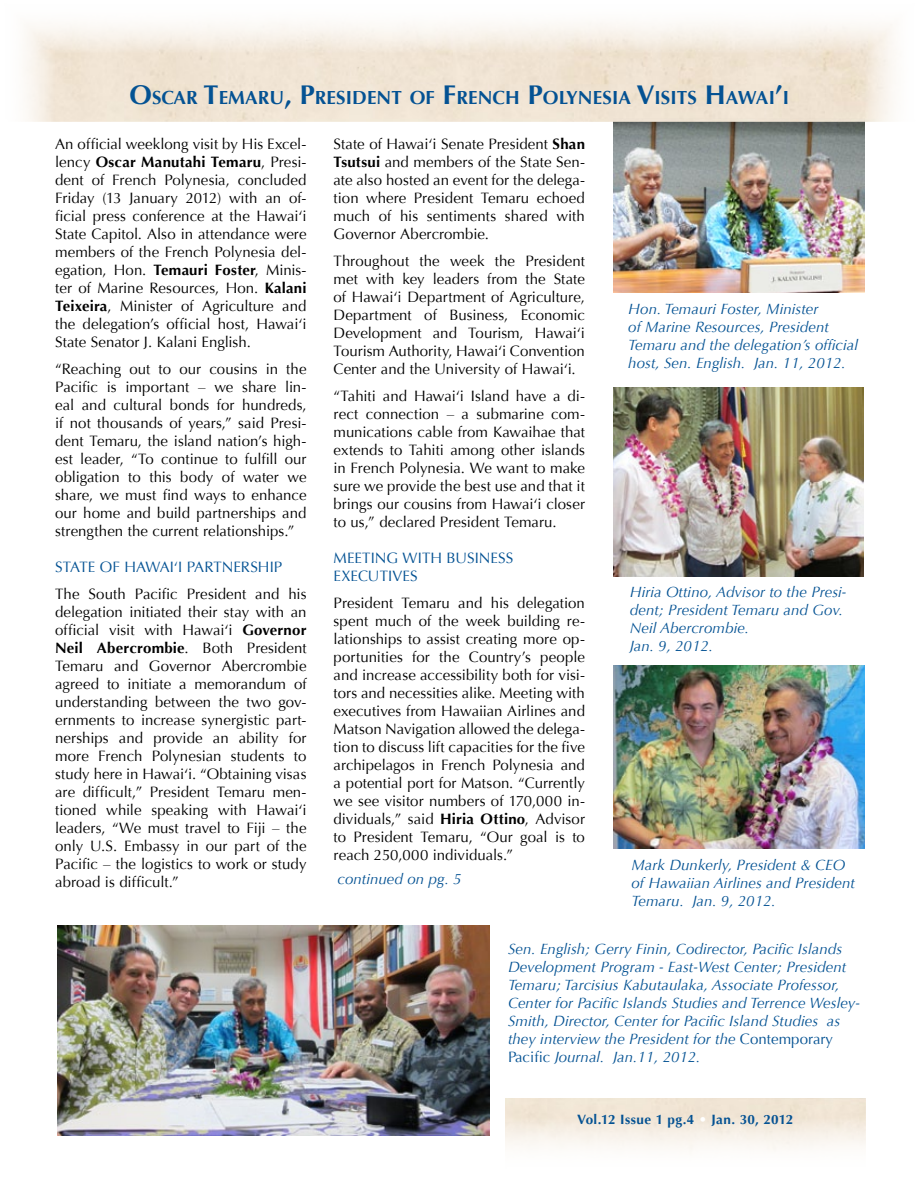
<style>
.page{position:relative;width:918px;height:1188px;background:#fff}
.page>*{position:absolute;margin:0;border:0;box-sizing:border-box;transform-origin:0 0}
.t1{font:700 18.9px "Optima";letter-spacing:.005em;color:#045293}
.t2{font:15px/18px "Optima";color:#000;text-align:justify}
.t3{font:italic 15px/18px "Optima";letter-spacing:.005em;color:#045293}
.t4{font:15px/18px "Optima";letter-spacing:.005em;color:#045293}
.t5{font:700 13.5px "Optima";letter-spacing:.03em;color:#045293}
.s1{font-size:27px}
.s2{font-weight:700}
.s3{font-style:normal}
.s4{color:#fff}
</style>
<div class="page">
<img style="left:613px;top:665px;width:252px;height:184px">
<img style="left:613px;top:122px;width:251px;height:170px">
<img style="left:613px;top:388px;width:251px;height:189px">
<img style="left:58px;top:925px;width:432px;height:210px">
<p class="t1" style="left:129px;top:86px;width:658px"><span class="s1">O</span>SCAR <span class="s1">T</span>EMARU<span class="s1">, P</span>RESI DENT OF <span class="s1">F</span> RENCH <span class="s1">P</span>OLYNESIA <span class="s1">V</span>ISITS <span class="s1">H</span>AWAI <span class="s1">’</span>I</p>
<p class="t2" style="left:55px;top:135px;width:253px">An official weeklong visit by His Excel&shy;lency <span class="s2">Oscar Manutahi Temaru</span>, Presi&shy;dent of French Polynesia, concluded Friday (13 January 2012) with an of&shy;ficial press conference at the Hawai‘i State Capitol. Also in attendance were members of the French Polynesia del&shy;egation, Hon. <span class="s2">Temauri Foster</span>, Minis&shy;ter of Marine Resources, Hon. <span class="s2">Kalani Teixeira</span>, Minister of Agriculture and the delegation’s official host, Hawai‘i State Senator J. Kalani English.</p>
<p class="t2" style="left:55px;top:360px;width:253px">“Reaching out to our cousins in the Pacific is important – we share lin&shy;eal and cultural bonds for hundreds, if not thousands of years,” said Presi&shy;dent Temaru, the island nation’s high&shy;est leader, “To continue to fulfill our obligation to this body of water we share, we must find ways to enhance our home and build partnerships and strengthen the current relationships.”</p>
<p class="t4" style="left:55px;top:558px;width:229px">STATE OF HAWAI‘I PARTNERSHIP</p>
<p class="t2" style="left:55px;top:585px;width:253px">The South Pacific President and his delegation initiated their stay with an official visit with Hawai‘i <span class="s2">Governor Neil Abercrombie</span>. Both President Temaru and Governor Abercrombie agreed to initiate a memorandum of understanding between the two gov&shy;ernments to increase synergistic part&shy;nerships and provide an ability for more French Polynesian students to study here in Hawai‘i. “Obtaining visas are difficult,” President Temaru men&shy;tioned while speaking with Hawai‘i leaders, “We must travel to Fiji – the only U.S. Embassy in our part of the Pacific – the logistics to work or study abroad is difficult.”</p>
<p class="t2" style="left:334px;top:135px;width:253px">State of Hawai‘i Senate President <span class="s2">Shan Tsutsui</span> and members of the State Sen&shy;ate also hosted an event for the delega&shy;tion where President Temaru echoed much of his sentiments shared with Governor Abercrombie.</p>
<p class="t2" style="left:334px;top:252px;width:253px">Throughout the week the President met with key leaders from the State of Hawai‘i Department of Agriculture, Department of Business, Economic Development and Tourism, Hawai‘i Tourism Authority, Hawai‘i Convention Center and the University of Hawai‘i.</p>
<p class="t2" style="left:334px;top:387px;width:253px">“Tahiti and Hawai‘i Island have a di&shy;rect connection – a submarine com&shy;munications cable from Kawaihae that extends to Tahiti among other islands in French Polynesia. We want to make sure we provide the best use and that it brings our cousins from Hawai‘i closer to us,” declared President Temaru.</p>
<p class="t4" style="left:334px;top:549px;width:181px">MEETING WITH BUSINESS<br>EXECUTIVES</p>
<p class="t2" style="left:334px;top:594px;width:253px">President Temaru and his delegation spent much of the week building re&shy;lationships to assist creating more op&shy;portunities for the Country’s people and increase accessibility both for visi&shy;tors and necessities alike. Meeting with executives from Hawaiian Airlines and Matson Navigation allowed the delega&shy;tion to discuss lift capacities for the five archipelagos in French Polynesia and a potential port for Matson. “Currently we see visitor numbers of 170,000 in&shy;dividuals,” said <span class="s2">Hiria Ottino</span>, Advisor to President Temaru, “Our goal is to reach 250,000 individuals.”</p>
<p class="t3" style="left:628px;top:300px;width:231px">Hon. Temauri Foster, Minister<br>of Marine Resources, President Temaru and the delegation’s official host, Sen. English. Jan. 11, 2012.</p>
<p class="t3" style="left:630px;top:583px;width:218px">Hiria Ottino, Advisor to the Presi&shy;dent; President Temaru and Gov.<br>Neil Abercrombie.<br>Jan. 9, 2012.</p>
<p class="t3" style="left:632px;top:856px;width:225px">Mark Dunkerly, President &amp; CEO of Hawaiian Airlines and President<br>Temaru. Jan. 9, 2012.</p>
<p class="t3" style="left:508px;top:941px;width:353px">Sen. English; Gerry Finin, Codirector, Pacific Islands Development Program - East-West Center; President Temaru; Tarcisius Kabutaulaka, Associate Professor, Center for Pacific Islands Studies and Terrence Wesley-Smith, Director, Center for Pacific Island Studies as they interview the President for the <span class="s3">Contemporary Pacific</span> Journal. Jan.11, 2012.</p>
<p class="t3" style="left:338px;top:870px;width:126px">continued on pg. 5</p>
<p class="t5" style="left:577px;top:1112px;width:218px">Vol.12 Issue 1 pg.4 <span class="s4">•</span> Jan. 30, 2012</p>
</div>
